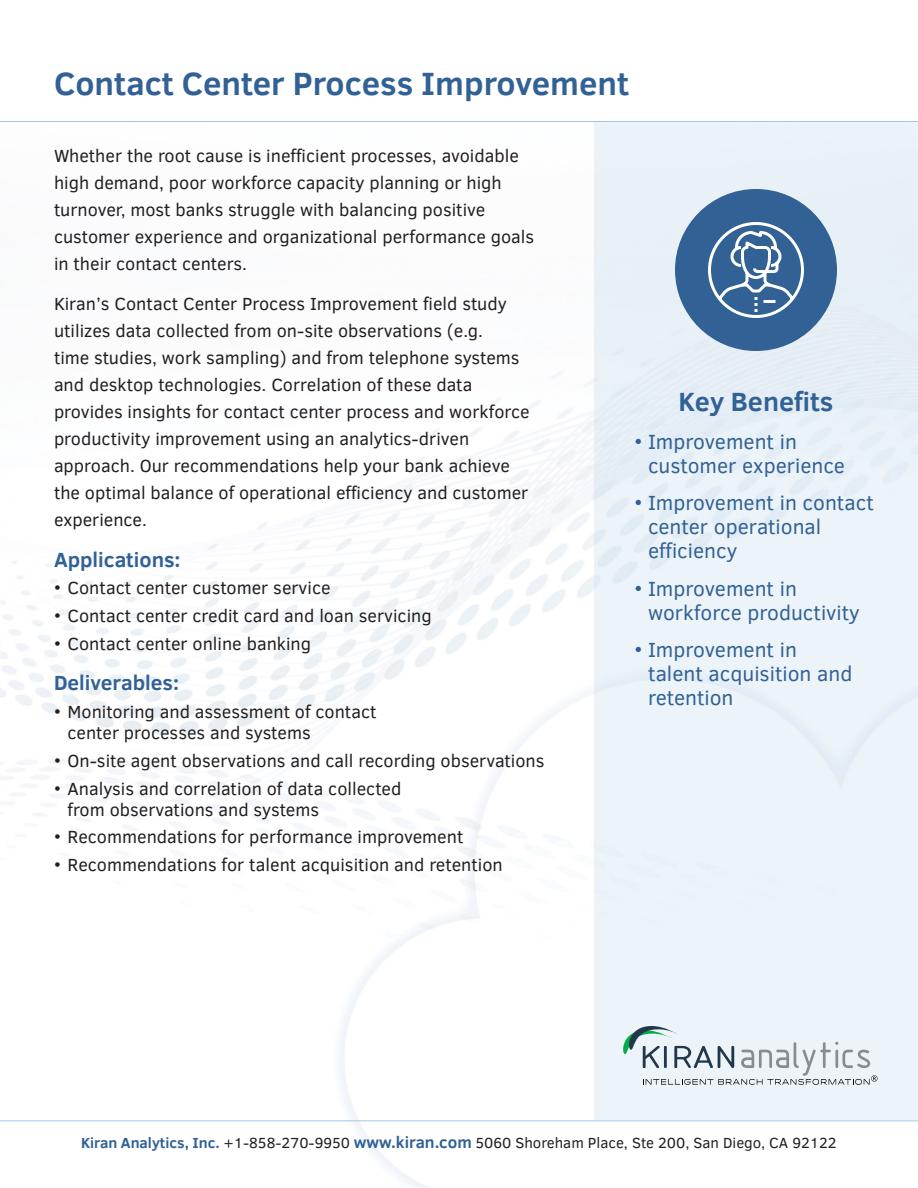
<style>
.page{position:relative;width:918px;height:1188px;background:#fff}
.page>*{position:absolute;margin:0;border:0;box-sizing:border-box;transform-origin:0 0}
.Page_Title{font:700 33px "Clear Sans";color:#326195}
.t1{font:700 27px "Clear Sans";color:#326195}
.t2{font:21px/24px "Clear Sans";color:#326195}
.Subtitles{font:700 21px "Clear Sans";color:#326195}
.Body{font:18px/27px "Clear Sans";color:#231f20}
.t3{font:15px "Clear Sans";color:#231f20}
.s1{font-weight:700;color:#326195}
.s2{font-weight:700;font-size:16.5px;color:#326195}
</style>
<div class="page">
<div style="left:594px;top:122px;width:324px;height:998px;background:#ecf4f9"></div>
<hr style="left:0;top:1120px;width:918px;height:1px;background:#9fc7e3">
<hr style="left:0;top:121px;width:918px;height:1px;background:#9fc7e3">
<svg style="left:623px;top:1026px;width:254px;height:59px"></svg>
<div style="left:675px;top:189px;width:162px;height:162px;background:#326195;border-radius:50%"></div>
<svg style="left:708px;top:222px;width:96px;height:96px"></svg>
<p class="Page_Title" style="left:54px;top:59px;width:577px">Contact Center Process Improvement</p>
<p class="Body" style="left:54px;top:142px;width:482px">Whether the root cause is inefficient processes, avoidable high demand, poor workforce capacity planning or high turnover, most banks struggle with balancing positive customer experience and organizational performance goals in their contact centers.</p>
<p class="Body" style="left:54px;top:290px;width:477px">Kiran’s Contact Center Process Improvement field study utilizes data collected from on-site observations (e.g.<br>time studies, work sampling) and from telephone systems and desktop technologies. Correlation of these data provides insights for contact center process and workforce productivity improvement using an analytics-driven approach. Our recommendations help your bank achieve the optimal balance of operational efficiency and customer experience.</p>
<p class="Subtitles" style="left:54px;top:544px;width:128px">Applications:</p>
<p class="Body" style="left:54px;top:575px;width:278px">• Contact center customer service</p>
<p class="Body" style="left:54px;top:602px;width:379px">• Contact center credit card and loan servicing</p>
<p class="Body" style="left:54px;top:630px;width:259px">• Contact center online banking</p>
<p class="Subtitles" style="left:54px;top:668px;width:127px">Deliverables:</p>
<p class="Body" style="left:68px;top:701px;width:311px;line-height:21px;text-indent:-14px">• Monitoring and assessment of contact center processes and systems</p>
<p class="Body" style="left:54px;top:747px;width:492px">• On-site agent observations and call recording observations</p>
<p class="Body" style="left:68px;top:778px;width:335px;line-height:21px;text-indent:-14px">• Analysis and correlation of data collected from observations and systems</p>
<p class="Body" style="left:54px;top:824px;width:411px">• Recommendations for performance improvement</p>
<p class="Body" style="left:54px;top:851px;width:450px">• Recommendations for talent acquisition and retention</p>
<p class="t1" style="left:679px;top:382px;width:156px">Key Benefits</p>
<p class="t2" style="left:648px;top:429px;width:199px;text-indent:-14px">• Improvement in customer experience</p>
<p class="t2" style="left:648px;top:491px;width:227px;text-indent:-14px">• Improvement in contact center operational efficiency</p>
<p class="t2" style="left:648px;top:576px;width:213px;text-indent:-14px">• Improvement in workforce productivity</p>
<p class="t2" style="left:648px;top:638px;width:206px;text-indent:-14px">• Improvement in talent acquisition and retention</p>
<p class="t3" style="left:81px;top:1132px;width:757px"><span class="s1">Kiran Analytics, Inc.</span> +1-858-270-9950 <span class="s2">www.kiran.com</span> 5060 Shoreham Place, Ste 200, San Diego, CA 92122</p>
</div>
